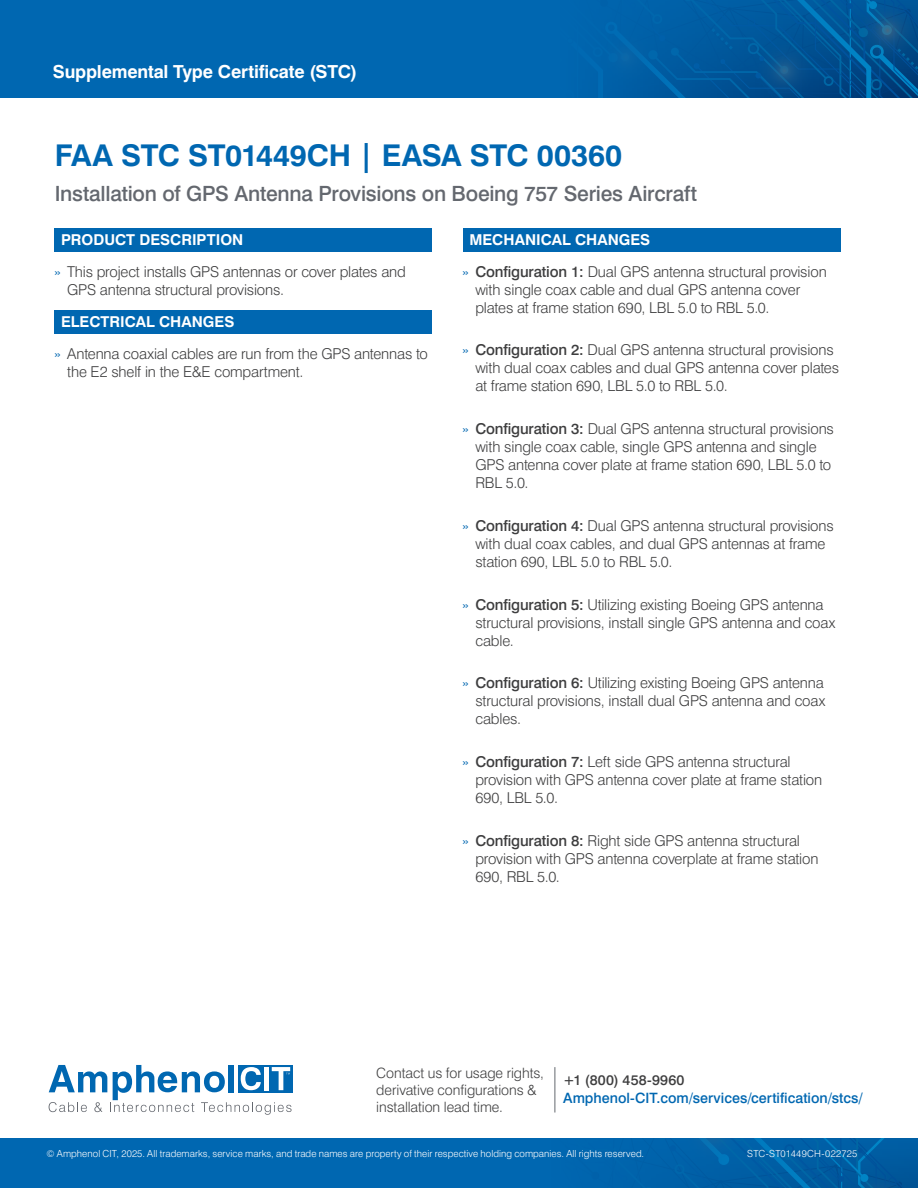
<style>
.page{position:relative;width:918px;height:1188px;background:#fff}
.page>*{position:absolute;margin:0;border:0;box-sizing:border-box;transform-origin:0 0}
.t1{font:700 30px "Swiss 721 BT";letter-spacing:-.015em;color:#0067b1}
.t2{font:500 21px "Swiss 721 BT";letter-spacing:-.01em;color:#64686f}
.t3{font:700 18px "Swiss 721 BT";letter-spacing:-.01em;color:#fff}
.t4{font:300 15px/18px "Swiss 721 BT";letter-spacing:-.01em;color:#3e3e3f}
.Header_Bar{font:700 15px "Swiss 721 BT";color:#fff}
.t5{font:300 14.25px/17.1px "Swiss 721 BT";letter-spacing:-.005em;color:#3e3e3f}
.t6{font:500 14.25px "Swiss 721 BT";color:#0067b1}
.t7{font:500 14.25px "Swiss 721 BT";letter-spacing:.015em;color:#3e3e3f}
.t8{font:300 9.75px "Swiss 721 BT";letter-spacing:.005em;color:#fff}
.s1{color:#0067b1}
.s2{font-weight:500}
</style>
<div class="page">
<div style="left:0;top:0;width:918px;height:97px;background:#0067b1"></div>
<svg style="left:612px;top:0;width:306px;height:97px"></svg>
<div style="left:586px;top:19px;width:78px;height:76px;background:#0062a8;border-radius:50%"></div>
<div style="left:0;top:1139px;width:918px;height:49px;background:#0067b1"></div>
<svg style="left:641px;top:1139px;width:277px;height:49px"></svg>
<div style="left:54px;top:228px;width:378px;height:24px;background:#0067b1"></div>
<div style="left:463px;top:228px;width:377px;height:24px;background:#0067b1"></div>
<div style="left:54px;top:310px;width:378px;height:24px;background:#0067b1"></div>
<div style="left:238px;top:1065px;width:55px;height:27px;background:#0067b1"></div>
<svg style="left:49px;top:1065px;width:243px;height:50px"></svg>
<hr style="left:555px;top:1067px;width:1px;height:46px;background:#64686f">
<p class="t3" style="left:53px;top:61px;width:306px">Supplemental Type Certificate (STC)</p>
<p class="t1" style="left:55px;top:138px;width:569px">FAA STC ST01449CH | EASA STC 00360</p>
<p class="t2" style="left:55px;top:181px;width:644px">Installation of GPS Antenna Provisions on Boeing 757 Series Aircraft</p>
<p class="Header_Bar" style="left:61px;top:231px;width:184px">PRODUCT DESCRIPTION</p>
<p class="Header_Bar" style="left:469px;top:231px;width:182px">MECHANICAL CHANGES</p>
<p class="t4" style="left:67px;top:262px;width:340px;text-indent:-13px"><span class="s1">»</span> This project installs GPS antennas or cover plates and<br>GPS antenna structural provisions.</p>
<p class="t4" style="left:475px;top:262px;width:353px;text-indent:-13px"><span class="s1">»</span> <span class="s2">Configuration 1:</span> Dual GPS antenna structural provision with single coax cable and dual GPS antenna cover plates at frame station 690, LBL 5.0 to RBL 5.0.</p>
<p class="t4" style="left:475px;top:341px;width:365px;text-indent:-13px"><span class="s1">»</span> <span class="s2">Configuration 2:</span> Dual GPS antenna structural provisions with dual coax cables and dual GPS antenna cover plates at frame station 690, LBL 5.0 to RBL 5.0.</p>
<p class="t4" style="left:475px;top:420px;width:360px;text-indent:-13px"><span class="s1">»</span> <span class="s2">Configuration 3:</span> Dual GPS antenna structural provisions with single coax cable, single GPS antenna and single GPS antenna cover plate at frame station 690, LBL 5.0 to RBL 5.0.</p>
<p class="t4" style="left:475px;top:516px;width:360px;text-indent:-13px"><span class="s1">»</span> <span class="s2">Configuration 4:</span> Dual GPS antenna structural provisions with dual coax cables, and dual GPS antennas at frame station 690, LBL 5.0 to RBL 5.0.</p>
<p class="t4" style="left:475px;top:595px;width:362px;text-indent:-13px"><span class="s1">»</span> <span class="s2">Configuration 5:</span> Utilizing existing Boeing GPS antenna structural provisions, install single GPS antenna and coax cable.</p>
<p class="t4" style="left:475px;top:674px;width:352px;text-indent:-13px"><span class="s1">»</span> <span class="s2">Configuration 6:</span> Utilizing existing Boeing GPS antenna structural provisions, install dual GPS antenna and coax cables.</p>
<p class="t4" style="left:475px;top:753px;width:348px;text-indent:-13px"><span class="s1">»</span> <span class="s2">Configuration 7:</span> Left side GPS antenna structural provision with GPS antenna cover plate at frame station<br>690, LBL 5.0.</p>
<p class="t4" style="left:475px;top:831px;width:345px;text-indent:-13px"><span class="s1">»</span> <span class="s2">Configuration 8:</span> Right side GPS antenna structural provision with GPS antenna coverplate at frame station<br>690, RBL 5.0.</p>
<p class="Header_Bar" style="left:61px;top:313px;width:175px">ELECTRICAL CHANGES</p>
<p class="t4" style="left:67px;top:345px;width:362px;text-indent:-13px"><span class="s1">»</span> Antenna coaxial cables are run from the GPS antennas to the E2 shelf in the E&amp;E compartment.</p>
<p class="t5" style="left:376px;top:1064px;width:169px">Contact us for usage rights, derivative configurations &amp; installation lead time.</p>
<p class="t7" style="left:563px;top:1072px;width:123px">+1 (800) 458-9960</p>
<p class="t6" style="left:563px;top:1089px;width:301px">Amphenol-CIT.com/services/certification/stcs/</p>
<p class="t8" style="left:46px;top:1148px;width:599px">© Amphenol CIT, 2025. All trademarks, service marks, and trade names are property of their respective holding companies. All rights reserved.</p>
<p class="t8" style="left:747px;top:1148px;width:112px">STC-ST01449CH-022725</p>
</div>
